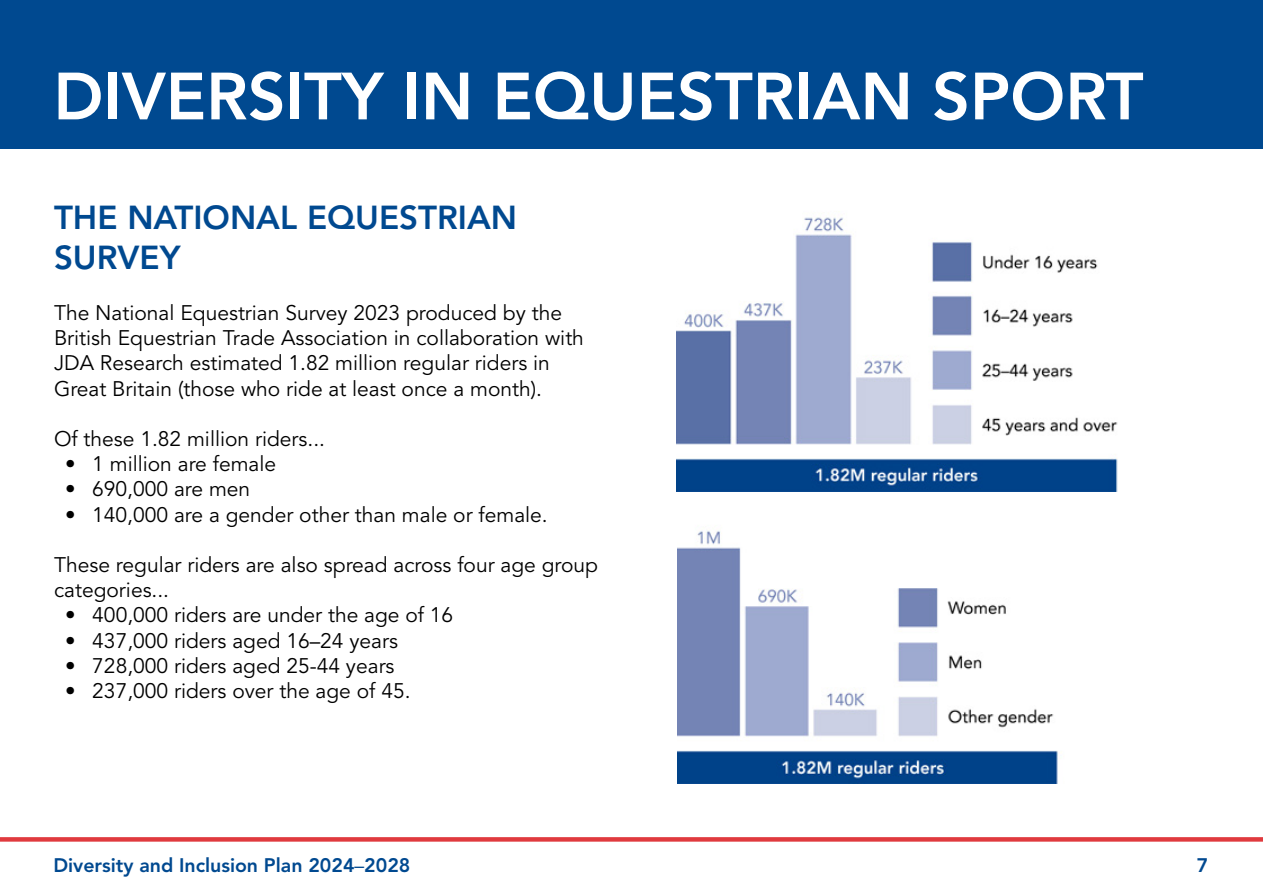
<style>
.page{position:relative;width:1263px;height:893px;background:#fff}
.page>*{position:absolute;margin:0;border:0;box-sizing:border-box;transform-origin:0 0}
.t1{font:800 66px "Avenir";color:#fff}
.t2{font:800 33px/39.6px "Avenir";color:#004990}
.t3{font:21px/25.2px "Avenir LT Std";color:#000}
.t4{font:800 19.5px "Avenir";color:#004990}
.s1{font-family:"Avenir LT Std";font-weight:400}
</style>
<div class="page">
<div style="left:0;top:837px;width:1263px;height:5px;background:#e03a3e"></div>
<div style="left:0;top:0;width:1263px;height:149px;background:#004990"></div>
<img style="left:676px;top:217px;width:442px;height:275px">
<img style="left:677px;top:531px;width:381px;height:252px">
<h1 class="t1" style="left:53px;top:57px;width:1092px">DIVERSITY IN EQUESTRIAN SPORT</h1>
<h2 class="t2" style="left:54px;top:198px;width:465px">THE NATIONAL EQUESTRIAN<br>SURVEY</h2>
<p class="t3" style="left:54px;top:301px;width:531px">The National Equestrian Survey 2023 produced by the British Equestrian Trade Association in collaboration with JDA Research estimated 1.82 million regular riders in Great Britain (those who ride at least once a month).</p>
<p class="t3" style="left:54px;top:427px;width:273px">Of these 1.82 million riders...</p>
<p class="t3" style="left:65px;top:452px;width:212px">• 1 million are female</p>
<p class="t3" style="left:65px;top:477px;width:186px">• 690,000 are men</p>
<p class="t3" style="left:65px;top:502px;width:484px">• 140,000 are a gender other than male or female.</p>
<p class="t3" style="left:54px;top:553px;width:546px">These regular riders are also spread across four age group categories...</p>
<p class="t3" style="left:65px;top:603px;width:389px">• 400,000 riders are under the age of 16</p>
<p class="t3" style="left:65px;top:628px;width:334px">• 437,000 riders aged 16–24 years</p>
<p class="t3" style="left:65px;top:653px;width:331px">• 728,000 riders aged 25-44 years</p>
<p class="t3" style="left:65px;top:679px;width:347px">• 237,000 riders over the age of 45.</p>
<p class="t4" style="left:53px;top:853px;width:359px">Diversity and Inclusion Plan 2024<span class="s1">–</span>2028</p>
<p class="t4" style="left:1197px;top:853px;width:13px">7</p>
</div>
